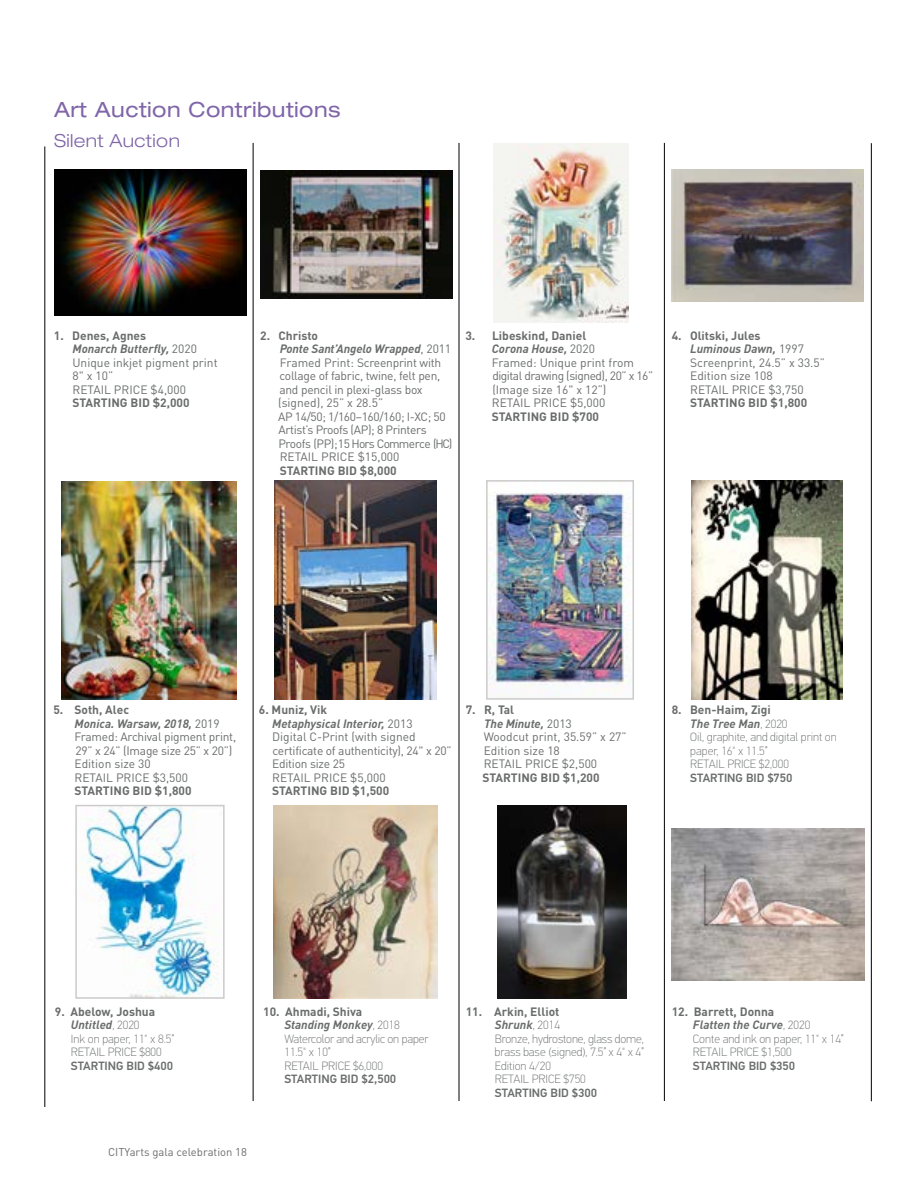
<style>
.page{position:relative;width:918px;height:1188px;background:#fff}
.page>*{position:absolute;margin:0;border:0;box-sizing:border-box;transform-origin:0 0}
.t1{font:expanded 21px "Helvetica Neue LT Pro";letter-spacing:.02em;color:#8066a9}
.t2{font:300 expanded 18px "Helvetica Neue LT Pro";letter-spacing:.02em;color:#8066a9}
.t3{font:12px/13.5px "DIN Pro";letter-spacing:-.005em;color:#6b6d6d}
.t4{font:100 12px/13.5px "PF Din Text Universal";color:#6b6d6d}
.t5{font:700 12px/13.5px "DIN Pro";color:#6b6d6d}
.t6{font:500 12px "PF Din Text Universal";color:#6b6d6d}
.t7{font:11.25px "DIN Pro";color:#6b6d6d}
.s1{font-weight:700}
.s2{font-weight:700;font-style:italic}
.s3{font-style:italic}
.s4{font-family:"PF Din Text Universal";font-weight:100}
</style>
<div class="page">
<hr style="left:459px;top:143px;width:1px;height:958px;background:#000">
<hr style="left:664px;top:143px;width:1px;height:958px;background:#000">
<hr style="left:871px;top:143px;width:1px;height:958px;background:#000">
<hr style="left:45px;top:147px;width:1px;height:960px;background:#000">
<hr style="left:253px;top:143px;width:1px;height:958px;background:#000">
<img style="left:498px;top:806px;width:128px;height:193px">
<img style="left:672px;top:828px;width:192px;height:152px">
<img style="left:692px;top:481px;width:151px;height:218px">
<img style="left:54px;top:170px;width:192px;height:146px">
<img style="left:78px;top:808px;width:141px;height:188px">
<div style="left:75px;top:805px;width:150px;height:194px;border:2px solid #cccbca"></div>
<img style="left:273px;top:806px;width:165px;height:193px">
<img style="left:261px;top:171px;width:192px;height:127px">
<img style="left:494px;top:143px;width:134px;height:179px">
<img style="left:672px;top:170px;width:191px;height:132px">
<img style="left:62px;top:481px;width:175px;height:219px">
<img style="left:275px;top:481px;width:161px;height:219px">
<img style="left:489px;top:492px;width:142px;height:205px">
<div style="left:486px;top:480px;width:148px;height:220px;border:2px solid #cccbca"></div>
<h1 class="t1" style="left:54px;top:97px;width:288px">Art Auction Contributions</h1>
<h2 class="t2" style="left:54px;top:130px;width:128px">Silent Auction</h2>
<p class="t3" style="left:72px;top:327px;width:147px;text-indent:-18px"><span class="s1">1. Denes, Agnes<br></span><span class="s2">Monarch Butterfly,</span> 2020<br>Unique inkjet pigment print<br>8" x 10”<br>RETAIL PRICE $4,000</p>
<p class="t5" style="left:72px;top:395px;width:119px">STARTING BID $2,000</p>
<p class="t3" style="left:278px;top:327px;width:176px;text-indent:-18px"><span class="s1">2. Christo<br></span><span class="s2">Ponte Sant’Angelo Wrapped</span>, 2011<br>Framed Print: Screenprint with collage of fabric, twine, felt pen, and pencil in plexi-glass box (signed), 25” x 28.5”<br>AP 14/50; 1/160–160/160; I-XC; 50<br>Artist’s Proofs (AP); 8 Printers<br>Proofs (PP); 15 Hors Commerce (HC)<br>RETAIL PRICE $15,000</p>
<p class="t5" style="left:280px;top:462px;width:119px">STARTING BID $8,000</p>
<p class="t3" style="left:492px;top:328px;width:163px;text-indent:-26px"><span class="s1">3. Libeskind, Daniel<br></span><span class="s2">Corona House,</span> 2020<br>Framed: Unique print from digital drawing (signed), 20” x 16” (Image size 16" x 12”)<br>RETAIL PRICE $5,000</p>
<p class="t5" style="left:492px;top:408px;width:109px">STARTING BID $700</p>
<p class="t3" style="left:690px;top:328px;width:136px;text-indent:-18px"><span class="s1">4. Olitski, Jules<br></span><span class="s2">Luminous Dawn,</span> 1997<br>Screenprint, 24.5” x 33.5”<br>Edition size 108<br>RETAIL PRICE $3,750</p>
<p class="t5" style="left:690px;top:395px;width:119px">STARTING BID $1,800</p>
<p class="t3" style="left:75px;top:702px;width:163px;text-indent:-21px"><span class="s1">5. Soth, Alec<br></span><span class="s2">Monica. Warsaw, 2018,</span> 2019<br>Framed: Archival pigment print,<br>29” x 24” (Image size 25” x 20”)<br>Edition size 30<br>RETAIL PRICE $3,500</p>
<p class="t5" style="left:75px;top:783px;width:119px">STARTING BID $1,800</p>
<p class="t3" style="left:272px;top:702px;width:181px;text-indent:-13px"><span class="s1">6. Muniz, Vik<br></span><span class="s2">Metaphysical Interior,</span> 2013<br>Digital C-Print (with signed certificate of authenticity), 24" x 20”<br>Edition size 25<br>RETAIL PRICE $5,000</p>
<p class="t5" style="left:272px;top:783px;width:119px">STARTING BID $1,500</p>
<p class="t3" style="left:484px;top:702px;width:145px;text-indent:-18px"><span class="s1">7. R, Tal<br></span><span class="s2">The Minute,</span> 2013<br>Woodcut print, 35.59” x 27”<br>Edition size 18<br>RETAIL PRICE $2,500</p>
<p class="t5" style="left:482px;top:769px;width:119px">STARTING BID $1,200</p>
<p class="t5" style="left:690px;top:702px;width:99px;text-indent:-19px">8. Ben-Haim, Zigi<br><span class="s3">The Tree Man</span><span class="s4">, 2020</span></p>
<p class="t4" style="left:690px;top:731px;width:148px">Oil, graphite, and digital print on paper, 16" x 11.5”<br>RETAIL PRICE $2,000</p>
<p class="t6" style="left:690px;top:770px;width:104px">STARTING BID $750</p>
<p class="t5" style="left:55px;top:1003px;width:102px;text-align:center">9. Abelow, Joshua<br><span class="s3">Untitled</span><span class="s4">, 2020</span></p>
<p class="t4" style="left:71px;top:1033px;width:105px">Ink on paper, 11" x 8.5”<br>RETAIL PRICE $800</p>
<p class="t6" style="left:71px;top:1058px;width:104px">STARTING BID $400</p>
<p class="t5" style="left:284px;top:1003px;width:117px;text-indent:-21px">10. Ahmadi, Shiva<br><span class="s3">Standing Monkey</span><span class="s4">, 2018</span></p>
<p class="t4" style="left:284px;top:1033px;width:146px">Watercolor and acrylic on paper<br>11.5" x 10”<br>RETAIL PRICE $6,000</p>
<p class="t6" style="left:284px;top:1072px;width:113px">STARTING BID $2,500</p>
<p class="t7" style="left:108px;top:1143px;width:141px">CITYarts gala celebration 18</p>
<p class="t5" style="left:466px;top:1003px;width:96px;text-align:right">11. Arkin, Elliot<br><span class="s3">Shrunk</span><span class="s4">, 2014</span></p>
<p class="t4" style="left:495px;top:1033px;width:151px">Bronze, hydrostone, glass dome, brass base (signed), 7.5” x 4" x 4”<br>Edition 4/20<br>RETAIL PRICE $750</p>
<p class="t6" style="left:495px;top:1085px;width:104px">STARTING BID $300</p>
<p class="t5" style="left:693px;top:1003px;width:119px;text-indent:-21px">12. Barrett, Donna<br><span class="s3">Flatten the Curve</span><span class="s4">, 2020</span></p>
<p class="t4" style="left:693px;top:1033px;width:153px">Conte and ink on paper, 11" x 14”<br>RETAIL PRICE $1,500</p>
<p class="t6" style="left:693px;top:1058px;width:104px">STARTING BID $350</p>
</div>
